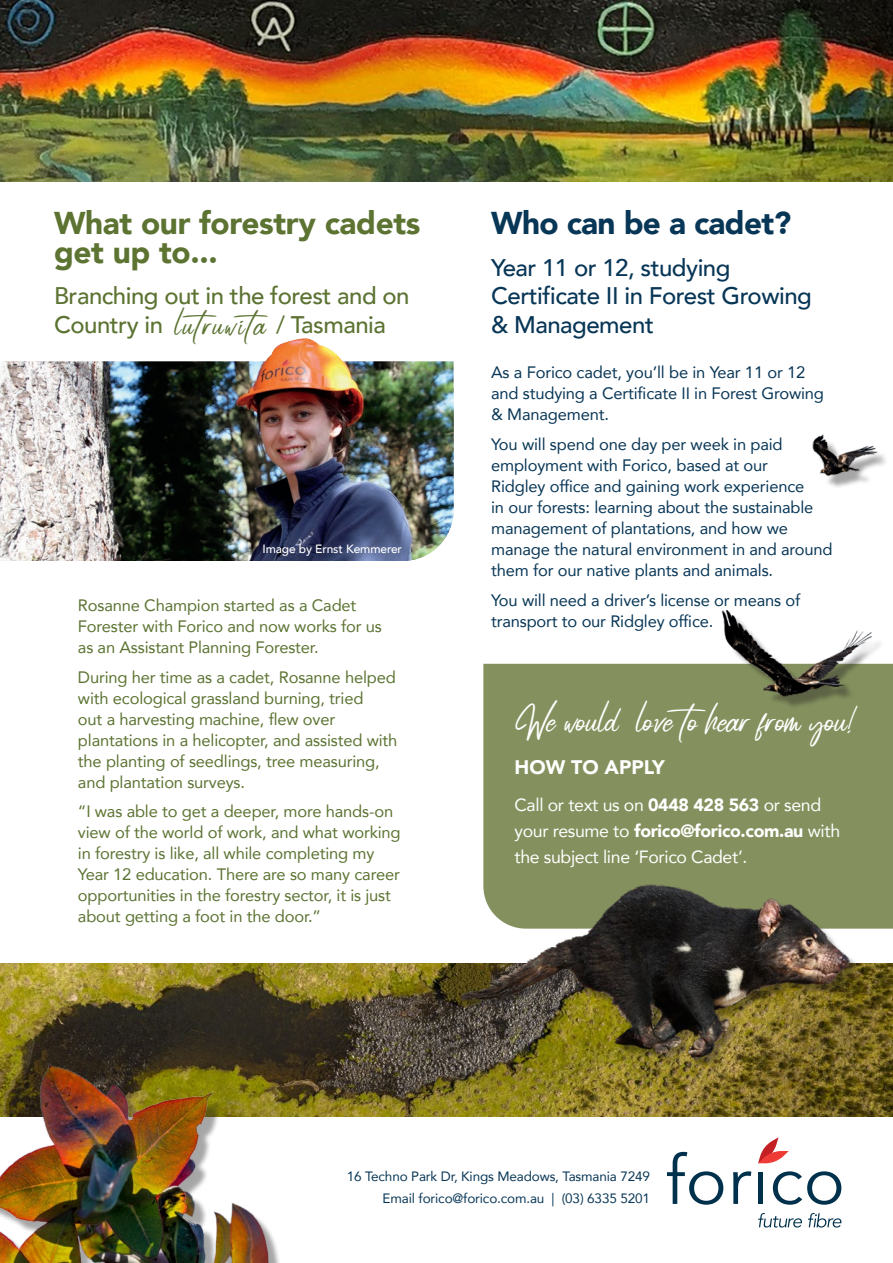
<style>
.page{position:relative;width:893px;height:1263px;background:#fff}
.page>*{position:absolute;margin:0;border:0;box-sizing:border-box;transform-origin:0 0}
.t1{font:900 31.5px/28.5px "Avenir";letter-spacing:-.01em;color:#5c7332}
.t2{font:900 31.5px "Avenir";letter-spacing:-.02em;color:#083656}
.t3{font:27.3px "Radicalis";letter-spacing:-.005em;color:#fff}
.t4{font:500 24px/28.5px "Avenir";letter-spacing:-.02em;color:#083656}
.t5{font:500 24px/28.5px "Avenir";letter-spacing:-.02em;color:#5c7332}
.t6{font:900 19.65px "Avenir";color:#fff}
.t7{font:17.7px/25.8px "Avenir";letter-spacing:-.02em;color:#fff}
.t8{font:16.5px/21px "Avenir";letter-spacing:-.01em;color:#5c7332}
.t9{font:16.5px/21px "Avenir";letter-spacing:-.01em;color:#083656}
.t10{font:13.5px/22.5px "Avenir";letter-spacing:-.01em;color:#083656;text-align:right}
.t11{font:500 12px "Avenir";letter-spacing:-.01em;color:#fff}
.s1{font-family:"Radicalis";font-weight:400}
.s2{font-weight:400}
.s3{font-weight:900}
</style>
<div class="page">
<img style="left:0;top:964px;width:893px;height:153px">
<svg style="left:758px;top:1213px;width:44px;height:14px"></svg>
<svg style="left:808px;top:1213px;width:33px;height:14px"></svg>
<svg style="left:667px;top:1152px;width:56px;height:53px"></svg>
<svg style="left:733px;top:1171px;width:18px;height:33px"></svg>
<div style="left:758px;top:1172px;width:5px;height:32px;background:#00314c"></div>
<svg style="left:773px;top:1171px;width:68px;height:34px"></svg>
<svg style="left:758px;top:1137px;width:31px;height:26px"></svg>
<img style="left:0;top:338px;width:454px;height:223px">
<img style="left:0;top:0;width:893px;height:182px">
<img style="left:812px;top:434px;width:74px;height:53px">
<div style="left:483px;top:664px;width:410px;height:150px;background:#84915e"></div>
<img style="left:0;top:986px;width:376px;height:277px">
<img style="left:686px;top:610px;width:207px;height:117px">
<div style="left:463px;top:886px;width:396px;height:181px;background:#231f20;opacity:.4"></div>
<img style="left:438px;top:814px;width:455px;height:244px">
<h1 class="t1" style="left:54px;top:208px;width:368px">What our forestry cadets get up to...</h1>
<h1 class="t2" style="left:491px;top:196px;width:302px">Who can be a cadet?</h1>
<h3 class="t4" style="left:491px;top:252px;width:322px">Year 11 or 12, studying<br>Certificate II in Forest Growing &amp; Management</h3>
<h3 class="t5" style="left:54px;top:280px;width:357px">Branching out in the forest and on<br>Country in <span class="s1">lutruwita</span> <span class="s2">/</span> Tasmania</h3>
<p class="t11" style="left:262px;top:539px;width:141px">Image by Ernst Kemmerer</p>
<p class="t8" style="left:78px;top:595px;width:305px">Rosanne Champion started as a Cadet<br>Forester with Forico and now works for us as an Assistant Planning Forester.</p>
<p class="t8" style="left:78px;top:666px;width:321px">During her time as a cadet, Rosanne helped with ecological grassland burning, tried<br>out a harvesting machine, flew over plantations in a helicopter, and assisted with the planting of seedlings, tree measuring, and plantation surveys.</p>
<p class="t8" style="left:78px;top:801px;width:324px">“I was able to get a deeper, more hands-on view of the world of work, and what working in forestry is like, all while completing my Year 12 education. There are so many career opportunities in the forestry sector, it is just about getting a foot in the door.”</p>
<p class="t9" style="left:491px;top:362px;width:334px">As a Forico cadet, you’ll be in Year 11 or 12 and studying a Certificate II in Forest Growing &amp; Management.</p>
<p class="t9" style="left:491px;top:433px;width:343px">You will spend one day per week in paid employment with Forico, based at our<br>Ridgley office and gaining work experience<br>in our forests: learning about the sustainable management of plantations, and how we manage the natural environment in and around them for our native plants and animals.</p>
<p class="t9" style="left:491px;top:589px;width:311px">You will need a driver’s license or means of transport to our Ridgley office.</p>
<h2 class="t3" style="left:514px;top:714px;width:342px">We would love to hear from you<sup>!</sup></h2>
<p class="t6" style="left:514px;top:751px;width:152px">HOW TO APPLY</p>
<p class="t7" style="left:514px;top:792px;width:327px">Call or text us on <span class="s3">0448 428 563</span> or send your resume to <span class="s3">forico@forico.com.au</span> with the subject line ‘Forico Cadet’.</p>
<p class="t10" style="left:347px;top:1164px;width:305px">16 Techno Park Dr, Kings Meadows, Tasmania 7249<br>Email forico@forico.com.au | (03) 6335 5201</p>
</div>
